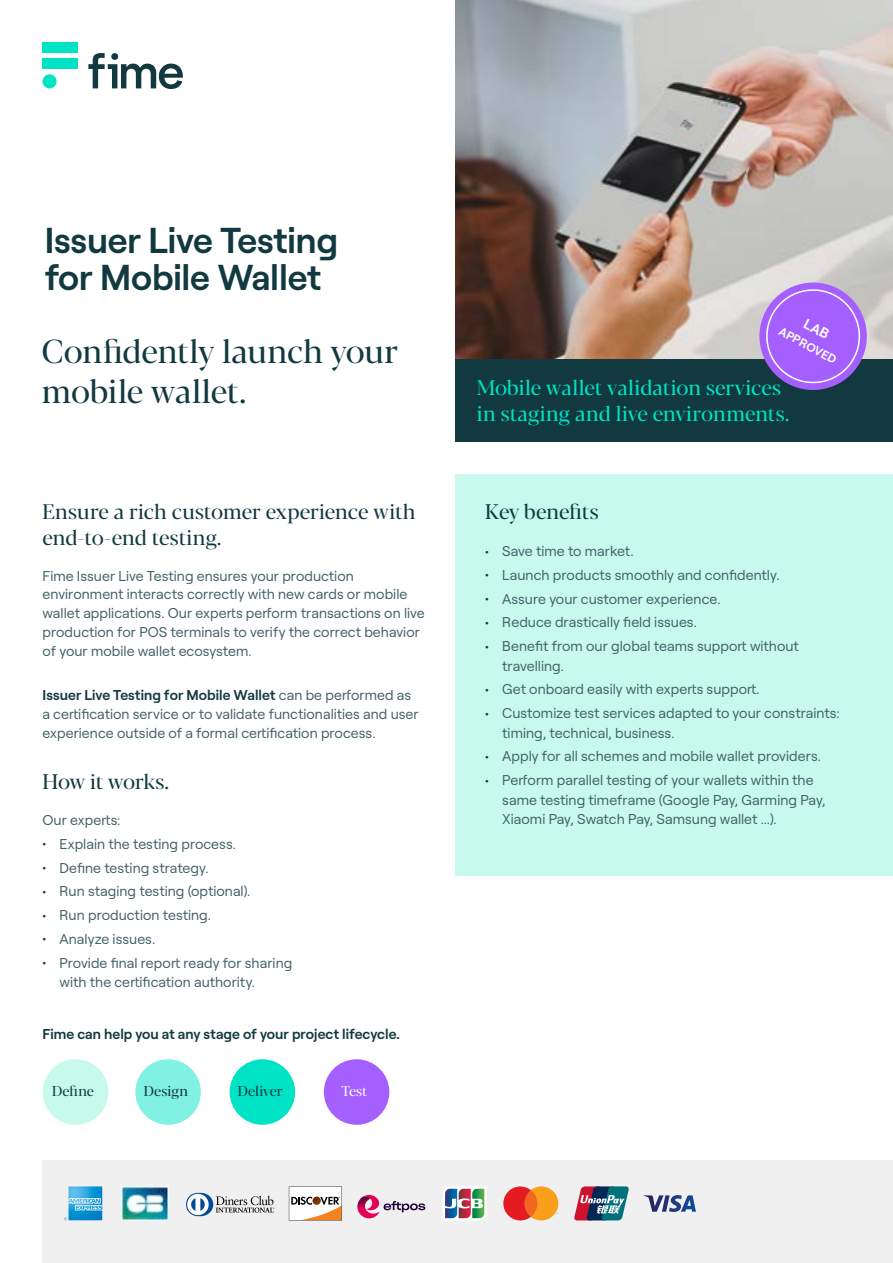
<style>
.page{position:relative;width:893px;height:1263px;background:#fff}
.page>*{position:absolute;margin:0;border:0;box-sizing:border-box;transform-origin:0 0}
.t1{font:600 36px/37.5px "Roobert";letter-spacing:-.005em;color:#123940}
.t2{font:33px/39.6px "Blacker Pro Dis";letter-spacing:-.01em;color:#123940}
.t3{font:21px/25.5px "Blacker Pro Dis";letter-spacing:-.005em;color:#123940}
.t4{font:21px/25.5px "Blacker Pro Dis";letter-spacing:-.005em;color:#00e4c5}
.t5{font:14.25px/18.8px "Roobert";letter-spacing:.005em;color:#416166}
.t6{font:600 14.25px "Roobert";color:#123940}
.t7{font:14.25px "Blacker Pro Dis";color:#123940}
.t8{font:14.25px "Blacker Pro Dis";color:#fff}
.t9{font:600 12px "Roobert";color:#fff}
.s1{font-weight:600;color:#123940}
.s2{color:#123940}
</style>
<div class="page">
<div style="left:43px;top:58px;width:35px;height:11px;background:#00e4c5"></div>
<div style="left:43px;top:43px;width:35px;height:10px;background:#00e4c5"></div>
<div style="left:43px;top:74px;width:14px;height:14px;background:#00e4c5;border-radius:50%"></div>
<svg style="left:88px;top:53px;width:95px;height:36px"></svg>
<div style="left:42px;top:1161px;width:851px;height:102px;background:#f0f0f0"></div>
<img style="left:455px;top:0;width:438px;height:359px">
<div style="left:455px;top:475px;width:438px;height:401px;background:#c7f9ed"></div>
<div style="left:455px;top:359px;width:438px;height:83px;background:#123940"></div>
<svg style="left:662px;top:109px;width:22px;height:20px"></svg>
<svg style="left:289px;top:1186px;width:53px;height:34px"></svg>
<svg style="left:357px;top:1195px;width:68px;height:23px"></svg>
<svg style="left:186px;top:1193px;width:88px;height:23px"></svg>
<svg style="left:443px;top:1187px;width:44px;height:33px"></svg>
<svg style="left:503px;top:1186px;width:55px;height:34px;background:#ef7642"></svg>
<svg style="left:574px;top:1186px;width:55px;height:34px"></svg>
<svg style="left:644px;top:1195px;width:52px;height:17px"></svg>
<img style="left:69px;top:1186px;width:33px;height:34px">
<svg style="left:69px;top:1198px;width:33px;height:12px"></svg>
<div style="left:43px;top:1059px;width:65px;height:66px;background:#c7f9ed;border-radius:50%"></div>
<div style="left:135px;top:1059px;width:66px;height:66px;background:#80f1e2;border-radius:50%"></div>
<div style="left:230px;top:1059px;width:65px;height:66px;background:#00e4c5;border-radius:50%"></div>
<div style="left:324px;top:1059px;width:65px;height:66px;background:#a55fff;border-radius:50%"></div>
<img style="left:121px;top:1186px;width:48px;height:34px">
<svg style="left:752px;top:275px;width:122px;height:115px;background:#a27add"></svg>
<h1 class="t1" style="left:45px;top:218px;width:295px">Issuer Live Testing for Mobile Wallet</h1>
<h2 class="t2" style="left:42px;top:331px;width:358px">Confidently launch your mobile wallet.</h2>
<p class="t9" style="left:784px;top:322px;width:65px;rotate:28deg">APPROVED</p>
<h3 class="t4" style="left:477px;top:375px;width:314px">Mobile wallet validation services in staging and live environments.</h3>
<h3 class="t3" style="left:43px;top:499px;width:375px">Ensure a rich customer experience with end-to-end testing.</h3>
<p class="t5" style="left:43px;top:565px;width:384px">Fime Issuer Live Testing ensures your production environment interacts correctly with new cards or mobile wallet applications. Our experts perform transactions on live production for POS terminals to verify the correct behavior of your mobile wallet ecosystem.</p>
<p class="t5" style="left:43px;top:684px;width:378px"><span class="s1">Issuer Live Testing for Mobile Wallet</span> can be performed as a certification service or to validate functionalities and user experience outside of a formal certification process.</p>
<h3 class="t3" style="left:43px;top:768px;width:128px">How it works.</h3>
<p class="t5" style="left:43px;top:809px;width:79px">Our experts:</p>
<p class="t5" style="left:43px;top:833px;width:195px"><span class="s2">•</span> Explain the testing process.</p>
<p class="t5" style="left:43px;top:857px;width:168px"><span class="s2">•</span> Define testing strategy.</p>
<p class="t5" style="left:43px;top:881px;width:209px"><span class="s2">•</span> Run staging testing (optional).</p>
<p class="t5" style="left:43px;top:904px;width:170px"><span class="s2">•</span> Run production testing.</p>
<p class="t5" style="left:43px;top:928px;width:114px"><span class="s2">•</span> Analyze issues.</p>
<p class="t5" style="left:60px;top:952px;width:234px;line-height:19.5px;text-indent:-17px"><span class="s2">•</span> Provide final report ready for sharing with the certification authority.</p>
<p class="t6" style="left:43px;top:1023px;width:359px">Fime can help you at any stage of your project lifecycle.</p>
<p class="t7" style="left:52px;top:1082px;width:43px">Define</p>
<p class="t7" style="left:144px;top:1082px;width:46px">Design</p>
<p class="t7" style="left:238px;top:1082px;width:47px">Deliver</p>
<p class="t8" style="left:341px;top:1082px;width:28px">Test</p>
<h3 class="t3" style="left:485px;top:499px;width:115px">Key benefits</h3>
<p class="t5" style="left:485px;top:540px;width:150px"><span class="s2">•</span> Save time to market.</p>
<p class="t5" style="left:485px;top:564px;width:296px"><span class="s2">•</span> Launch products smoothly and confidently.</p>
<p class="t5" style="left:485px;top:588px;width:237px"><span class="s2">•</span> Assure your customer experience.</p>
<p class="t5" style="left:485px;top:612px;width:213px"><span class="s2">•</span> Reduce drastically field issues.</p>
<p class="t5" style="left:502px;top:635px;width:298px;line-height:19.5px;text-indent:-17px"><span class="s2">•</span> Benefit from our global teams support without travelling.</p>
<p class="t5" style="left:485px;top:679px;width:276px"><span class="s2">•</span> Get onboard easily with experts support.</p>
<p class="t5" style="left:502px;top:702px;width:339px;line-height:19.5px;text-indent:-17px"><span class="s2">•</span> Customize test services adapted to your constraints: timing, technical, business.</p>
<p class="t5" style="left:485px;top:746px;width:337px"><span class="s2">•</span> Apply for all schemes and mobile wallet providers.</p>
<p class="t5" style="left:502px;top:769px;width:325px;line-height:19.5px;text-indent:-17px"><span class="s2">•</span> Perform parallel testing of your wallets within the same testing timeframe (Google Pay, Garming Pay,<br>Xiaomi Pay, Swatch Pay, Samsung wallet ...).</p>
</div>
